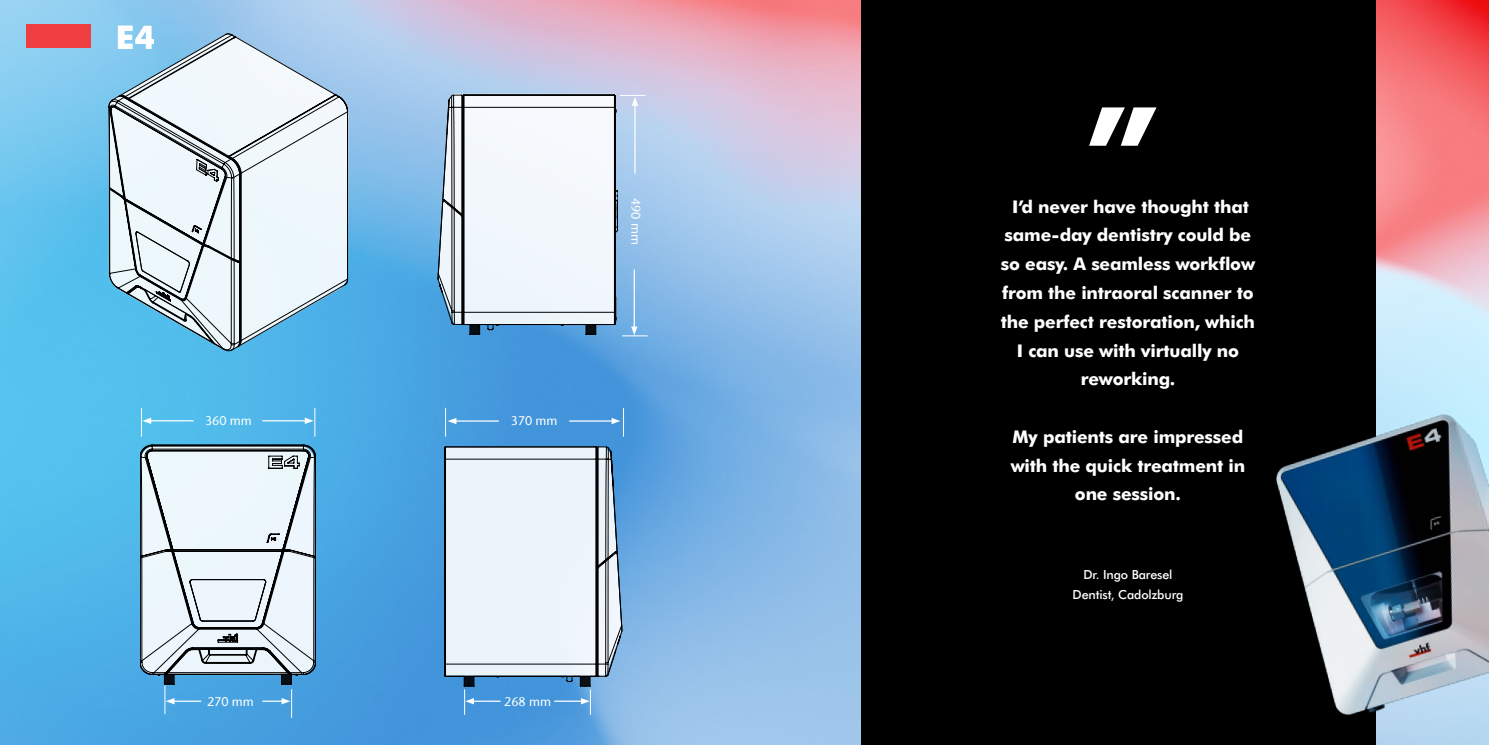
<style>
.page{position:relative;width:1489px;height:745px;background:#fff}
.page>*{position:absolute;margin:0;border:0;box-sizing:border-box;transform-origin:0 0}
.t1{font:800 125px "Futura BT";color:#fff}
.t2{font:800 32.5px "Futura BT";color:#fff}
.t3{font:800 17.5px/28.8px "Futura BT";letter-spacing:-.01em;color:#fff;text-align:center}
.t4{font:500 12.5px/20px "Futura BT";letter-spacing:-.01em;color:#fff;text-align:center}
.t5{font:500 12.5px "Stone Sans IIITC Com";color:#fff}
</style>
<div class="page">
<img style="left:0;top:0;width:861px;height:744px">
<div style="left:861px;top:0;width:200px;height:744px;background:#000"></div>
<img style="left:1061px;top:0;width:427px;height:744px">
<hr style="left:149px;top:420px;width:44px;height:1px;background:#fff">
<svg style="left:141px;top:407px;width:10px;height:29px"></svg>
<hr style="left:262px;top:420px;width:45px;height:1px;background:#fff">
<svg style="left:305px;top:407px;width:10px;height:29px"></svg>
<svg style="left:402px;top:89px;width:245px;height:260px"></svg>
<svg style="left:140px;top:444px;width:176px;height:273px;background:#b7cdda"></svg>
<svg style="left:444px;top:407px;width:180px;height:307px;background:#b3cee4"></svg>
<svg style="left:109px;top:34px;width:243px;height:317px"></svg>
<div style="left:26px;top:25px;width:65px;height:23px;background:#ef3e42"></div>
<h2 class="t2" style="left:116px;top:15px;width:40px">E4</h2>
<p class="t5" style="left:205px;top:412px;width:48px">360 mm</p>
<p class="t5" style="left:207px;top:693px;width:48px">270 mm</p>
<p class="t5" style="left:511px;top:412px;width:48px">370 mm</p>
<p class="t5" style="left:643px;top:198px;width:48px;rotate:90deg">490 mm</p>
<p class="t5" style="left:504px;top:693px;width:48px">268 mm</p>
<h1 class="t1" style="left:1097px;top:-9px;width:72px">„</h1>
<p class="t3" style="left:1000px;top:191px;width:256px">I’d never have thought that same-day dentistry could be so easy. A seamless workflow from the intraoral scanner to the perfect restoration, which<br>I can use with virtually no reworking.</p>
<p class="t3" style="left:1010px;top:421px;width:236px">My patients are impressed with the quick treatment in one session.</p>
<p class="t4" style="left:1072px;top:564px;width:112px">Dr. Ingo Baresel<br>Dentist, Cadolzburg</p>
</div>
